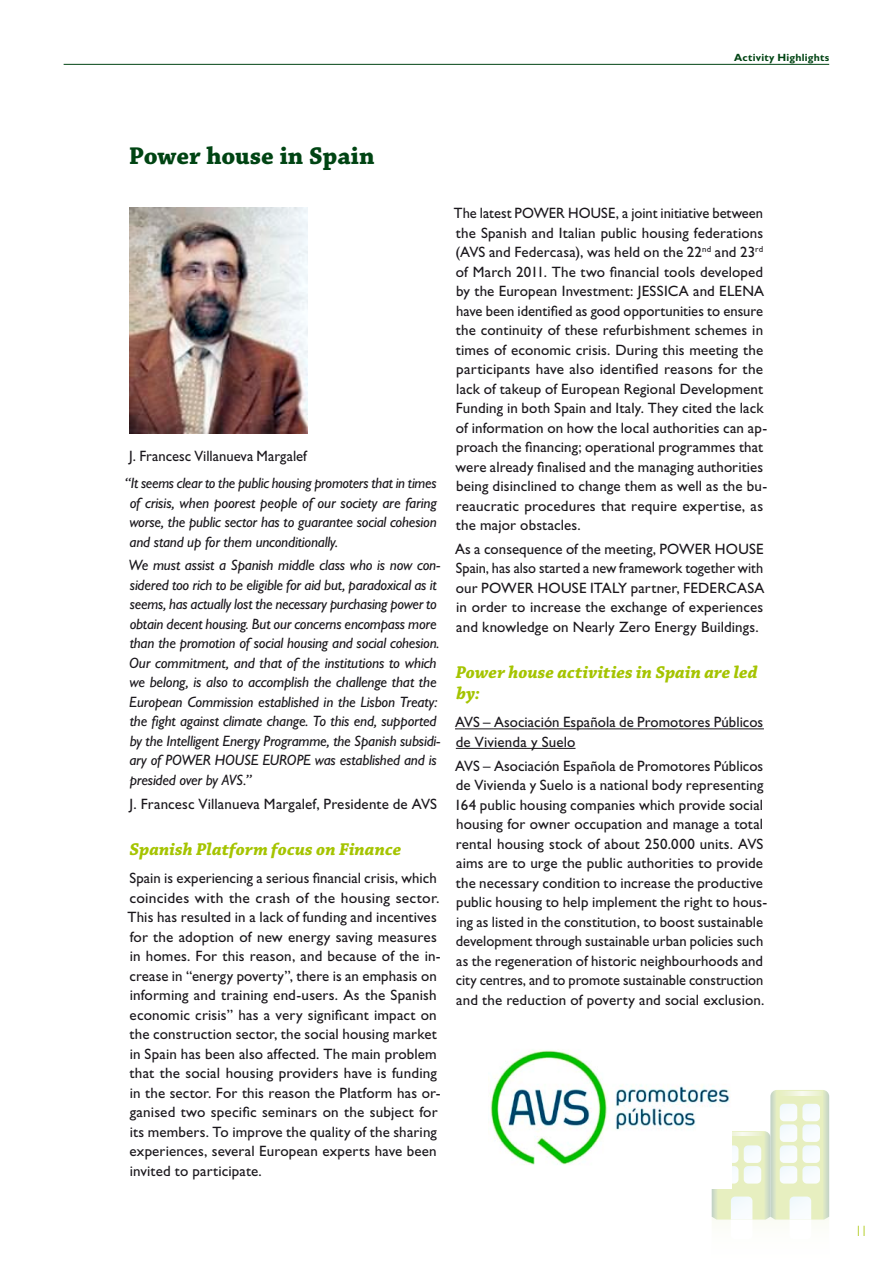
<style>
.page{position:relative;width:893px;height:1263px;background:#fff}
.page>*{position:absolute;margin:0;border:0;box-sizing:border-box;transform-origin:0 0}
.t1{font:700 25.5px "Chaparral Pro";color:#004413}
.t2{font:italic 700 18px/21px "Chaparral Pro";letter-spacing:.005em;color:#a5c400}
.t3{font:15px/19.5px "Gill Sans Std";letter-spacing:.005em;color:#1a171c}
.t4{font:italic 15px/19.5px "Gill Sans Std";letter-spacing:-.01em;color:#1a171c;text-align:justify}
.t5{font:300 15px "Gill Sans Std";color:#a5c400}
.t6{font:700 10.5px "Gill Sans Std";letter-spacing:.025em;color:#004413}
</style>
<div class="page">
<svg style="left:712px;top:1090px;width:117px;height:131px"></svg>
<img style="left:129px;top:208px;width:178px;height:225px">
<img style="left:488px;top:1050px;width:243px;height:138px">
<hr style="left:64px;top:64px;width:765px;height:1px;background:#004413">
<hr style="left:455px;top:728px;width:309px;height:1px;background:#1a171c">
<hr style="left:456px;top:748px;width:119px;height:1px;background:#1a171c">
<p class="t6" style="left:734px;top:51px;width:96px">Activity Highlights</p>
<h1 class="t1" style="left:129px;top:141px;width:247px">Power house in Spain</h1>
<p class="t3" style="left:129px;top:446px;width:179px">J. Francesc Villanueva Margalef</p>
<p class="t4" style="left:129px;top:473px;width:309px;text-indent:-5px">“It seems clear to the public housing promoters that in times of crisis, when poorest people of our society are faring worse, the public sector has to guarantee social cohesion and stand up for them unconditionally.</p>
<p class="t4" style="left:129px;top:556px;width:313px;text-align:left">We must assist a Spanish middle class who is now con&shy;sidered too rich to be eligible for aid but, paradoxical as it seems, has actually lost the necessary purchasing power to obtain decent housing. But our concerns encompass more than the promotion of social housing and social cohesion.<br>Our commitment, and that of the institutions to which we belong, is also to accomplish the challenge that the European Commission established in the Lisbon Treaty: the fight against climate change. To this end, supported by the Intelligent Energy Programme, the Spanish subsidi&shy;ary of POWER HOUSE EUROPE was established and is presided over by AVS.”</p>
<p class="t3" style="left:130px;top:794px;width:309px">J. Francesc Villanueva Margalef, Presidente de AVS</p>
<p class="t2" style="left:129px;top:840px;width:274px">Spanish Platform focus on Finance</p>
<p class="t3" style="left:127px;top:868px;width:315px">Spain is experiencing a serious financial crisis, which coincides with the crash of the housing sector.<br>This has resulted in a lack of funding and incentives for the adoption of new energy saving measures in homes. For this reason, and because of the in&shy;crease in “energy poverty”, there is an emphasis on informing and training end-users. As the Spanish economic crisis” has a very significant impact on the construction sector, the social housing market in Spain has been also affected. The main problem that the social housing providers have is funding in the sector. For this reason the Platform has or&shy;ganised two specific seminars on the subject for its members. To improve the quality of the sharing experiences, several European experts have been invited to participate.</p>
<p class="t3" style="left:454px;top:203px;width:315px">The latest POWER HOUSE, a joint initiative between the Spanish and Italian public housing federations (AVS and Federcasa), was held on the 22<sup>nd</sup> and 23<sup>rd </sup>of March 2011. The two financial tools developed by the European Investment: JESSICA and ELENA have been identified as good opportunities to ensure the continuity of these refurbishment schemes in times of economic crisis. During this meeting the participants have also identified reasons for the lack of takeup of European Regional Development Funding in both Spain and Italy. They cited the lack of information on how the local authorities can ap&shy;proach the financing; operational programmes that were already finalised and the managing authorities being disinclined to change them as well as the bu&shy;reaucratic procedures that require expertise, as the major obstacles.</p>
<p class="t3" style="left:455px;top:539px;width:311px;text-align:justify">As a consequence of the meeting, POWER HOUSE Spain, has also started a new framework together with our POWER HOUSE ITALY partner, FEDERCASA in order to increase the exchange of experiences and knowledge on Nearly Zero Energy Buildings.</p>
<p class="t2" style="left:456px;top:663px;width:303px">Power house activities in Spain are led by:</p>
<p class="t3" style="left:455px;top:713px;width:310px">AVS – Asociación Española de Promotores Públicos de Vivienda y Suelo</p>
<p class="t3" style="left:454px;top:756px;width:315px">AVS – Asociación Española de Promotores Públicos de Vivienda y Suelo is a national body representing 164 public housing companies which provide social housing for owner occupation and manage a total rental housing stock of about 250.000 units. AVS aims are to urge the public authorities to provide the necessary condition to increase the productive public housing to help implement the right to hous&shy;ing as listed in the constitution, to boost sustainable development through sustainable urban policies such as the regeneration of historic neighbourhoods and city centres, and to promote sustainable construction and the reduction of poverty and social exclusion.</p>
<p class="t5" style="left:855px;top:1222px;width:15px">11</p>
</div>
